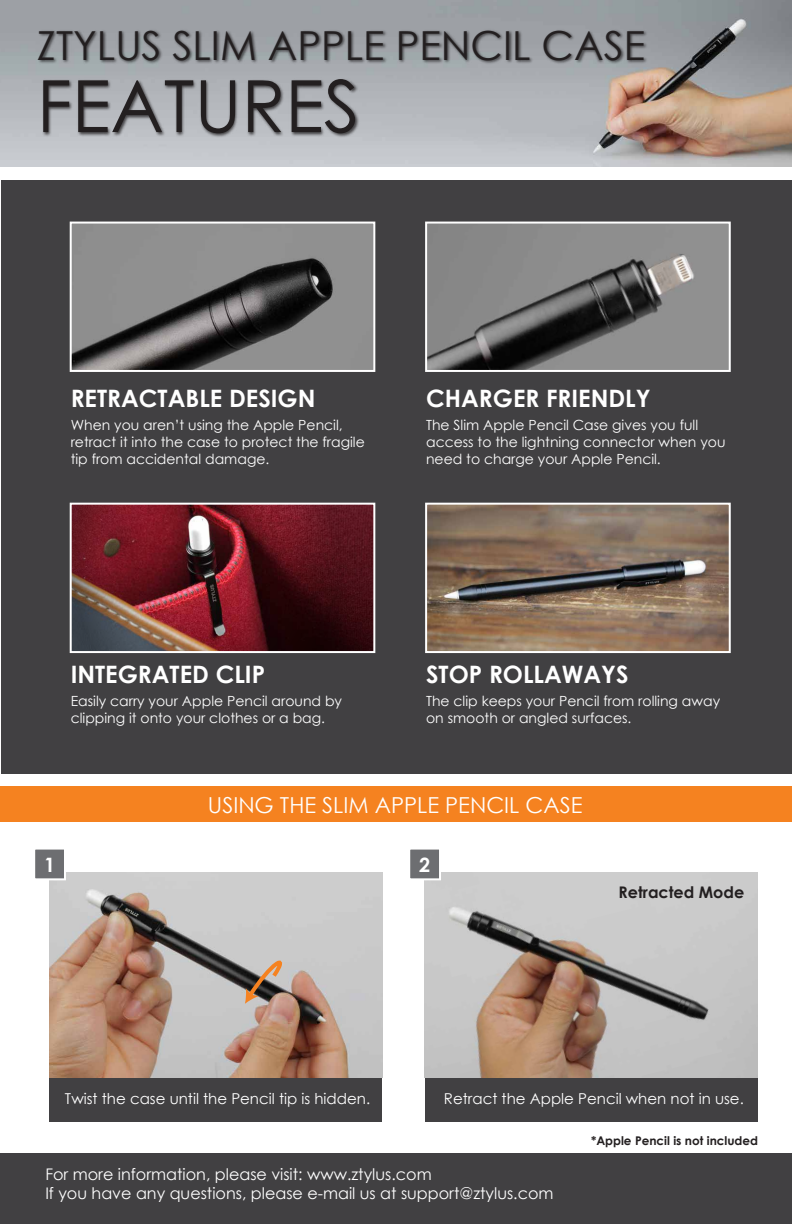
<style>
.page{position:relative;width:792px;height:1224px;background:#fff}
.page>*{position:absolute;margin:0;border:0;box-sizing:border-box;transform-origin:0 0}
.t1{font:72px "Century Gothic";color:#231f20}
.t2{font:40px "Century Gothic";color:#231f20}
.t3{font:700 24px "Century Gothic";color:#fff}
.t4{font:22px "Century Gothic";color:#fff}
.t5{font:700 19.8px "Century Gothic";color:#fff}
.t6{font:16px/19.2px "Century Gothic";color:#fff}
.t7{font:700 16px "Century Gothic";color:#231f20}
.t8{font:15px "Century Gothic";color:#fff}
.t9{font:14px/16.8px "Century Gothic";color:#fff}
.t10{font:700 12px "Century Gothic";color:#231f20}
</style>
<div class="page">
<div style="left:1px;top:180px;width:791px;height:594px;background:#414042"></div>
<div style="left:0;top:786px;width:792px;height:36px;background:#f58220"></div>
<img style="left:425px;top:872px;width:332px;height:206px">
<div style="left:425px;top:1078px;width:332px;height:44px;background:#414042"></div>
<div style="left:408px;top:848px;width:33px;height:32px;background:#6d6e71;border:2px solid #fff"></div>
<img style="left:50px;top:872px;width:332px;height:206px">
<div style="left:50px;top:1078px;width:332px;height:44px;background:#414042"></div>
<div style="left:33px;top:848px;width:33px;height:32px;background:#6d6e71;border:2px solid #fff"></div>
<svg style="left:244px;top:951px;width:46px;height:53px;background:#a59486"></svg>
<img style="left:0;top:0;width:792px;height:167px">
<img style="left:34px;top:23px;width:617px;height:137px">
<div style="left:0;top:1154px;width:792px;height:70px;background:#414042"></div>
<img style="left:73px;top:506px;width:299px;height:144px">
<div style="left:70px;top:503px;width:305px;height:150px;border:2px solid #fff"></div>
<img style="left:428px;top:506px;width:300px;height:144px">
<div style="left:425px;top:503px;width:306px;height:150px;border:2px solid #fff"></div>
<img style="left:73px;top:225px;width:299px;height:144px">
<div style="left:70px;top:222px;width:305px;height:150px;border:2px solid #fff"></div>
<img style="left:428px;top:225px;width:300px;height:144px">
<div style="left:425px;top:222px;width:306px;height:150px;border:2px solid #fff"></div>
<h2 class="t2" style="left:37px;top:18px;width:610px">ZTYLUS SLIM APPLE PENCIL CASE</h2>
<h1 class="t1" style="left:37px;top:56px;width:324px">FEATURES</h1>
<h3 class="t3" style="left:71px;top:380px;width:246px">RETRACTABLE DESIGN</h3>
<p class="t9" style="left:71px;top:417px;width:296px">When you aren’t using the Apple Pencil, retract it into the case to protect the fragile tip from accidental damage.</p>
<h3 class="t3" style="left:426px;top:380px;width:226px">CHARGER FRIENDLY</h3>
<p class="t9" style="left:426px;top:417px;width:301px">The Slim Apple Pencil Case gives you full access to the lightning connector when you need to charge your Apple Pencil.</p>
<h3 class="t3" style="left:71px;top:656px;width:196px">INTEGRATED CLIP</h3>
<p class="t9" style="left:71px;top:693px;width:273px">Easily carry your Apple Pencil around by clipping it onto your clothes or a bag.</p>
<h3 class="t3" style="left:426px;top:656px;width:204px">STOP ROLLAWAYS</h3>
<p class="t9" style="left:426px;top:693px;width:296px">The clip keeps your Pencil from rolling away on smooth or angled surfaces.</p>
<h3 class="t4" style="left:208px;top:789px;width:376px">USING THE SLIM APPLE PENCIL CASE</h3>
<h3 class="t5" style="left:44px;top:849px;width:13px">1</h3>
<h3 class="t5" style="left:419px;top:849px;width:13px">2</h3>
<p class="t7" style="left:619px;top:880px;width:127px">Retracted Mode</p>
<p class="t8" style="left:65px;top:1088px;width:307px">Twist the case until the Pencil tip is hidden.</p>
<p class="t8" style="left:444px;top:1088px;width:301px">Retract the Apple Pencil when not in use.</p>
<p class="t6" style="left:45px;top:1164px;width:510px">For more information, please visit: www.ztylus.com<br>If you have any questions, please e-mail us at support@ztylus.com</p>
<p class="t10" style="left:591px;top:1132px;width:169px">*Apple Pencil is not included</p>
</div>
